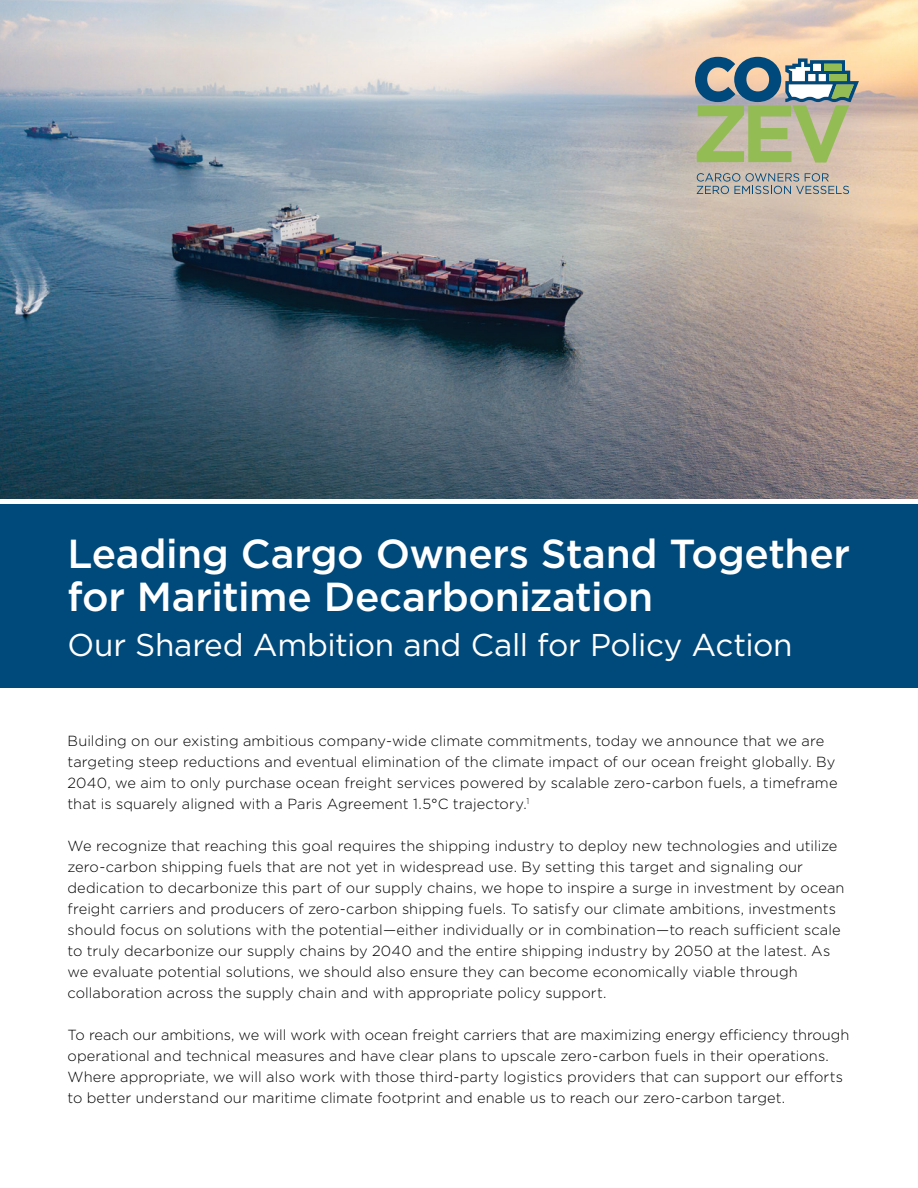
<style>
.page{position:relative;width:918px;height:1188px;background:#fff}
.page>*{position:absolute;margin:0;border:0;box-sizing:border-box;transform-origin:0 0}
.Header_A1{font:500 40.5px/43.5px "Gotham";letter-spacing:-.01em;color:#fff}
.Header_A2{font:31.5px "Gotham";letter-spacing:-.01em;color:#fff}
.Text{font:300 14.7px/21px "Gotham";letter-spacing:.005em;color:#000}
</style>
<div class="page">
<img style="left:0;top:0;width:918px;height:499px">
<div style="left:0;top:504px;width:918px;height:184px;background:#00497b"></div>
<svg style="left:697px;top:173px;width:152px;height:21px;background:#aaaaa7"></svg>
<svg style="left:695px;top:57px;width:164px;height:106px;background:#9aaa8f"></svg>
<p class="Header_A1" style="left:68px;top:531px;width:784px">Leading Cargo Owners Stand Together for Maritime Decarbonization</p>
<p class="Header_A2" style="left:68px;top:625px;width:727px">Our Shared Ambition and Call for Policy Action</p>
<p class="Text" style="left:68px;top:729px;width:772px">Building on our existing ambitious company-wide climate commitments, today we announce that we are targeting steep reductions and eventual elimination of the climate impact of our ocean freight globally. By 2040, we aim to only purchase ocean freight services powered by scalable zero-carbon fuels, a timeframe that is squarely aligned with a Paris Agreement 1.5°C trajectory.<sup>1</sup></p>
<p class="Text" style="left:68px;top:834px;width:779px">We recognize that reaching this goal requires the shipping industry to deploy new technologies and utilize zero-carbon shipping fuels that are not yet in widespread use. By setting this target and signaling our dedication to decarbonize this part of our supply chains, we hope to inspire a surge in investment by ocean freight carriers and producers of zero-carbon shipping fuels. To satisfy our climate ambitions, investments should focus on solutions with the potential—either individually or in combination—to reach sufficient scale to truly decarbonize our supply chains by 2040 and the entire shipping industry by 2050 at the latest. As we evaluate potential solutions, we should also ensure they can become economically viable through collaboration across the supply chain and with appropriate policy support.</p>
<p class="Text" style="left:68px;top:1023px;width:783px">To reach our ambitions, we will work with ocean freight carriers that are maximizing energy efficiency through operational and technical measures and have clear plans to upscale zero-carbon fuels in their operations.<br>Where appropriate, we will also work with those third-party logistics providers that can support our efforts to better understand our maritime climate footprint and enable us to reach our zero-carbon target.</p>
</div>
